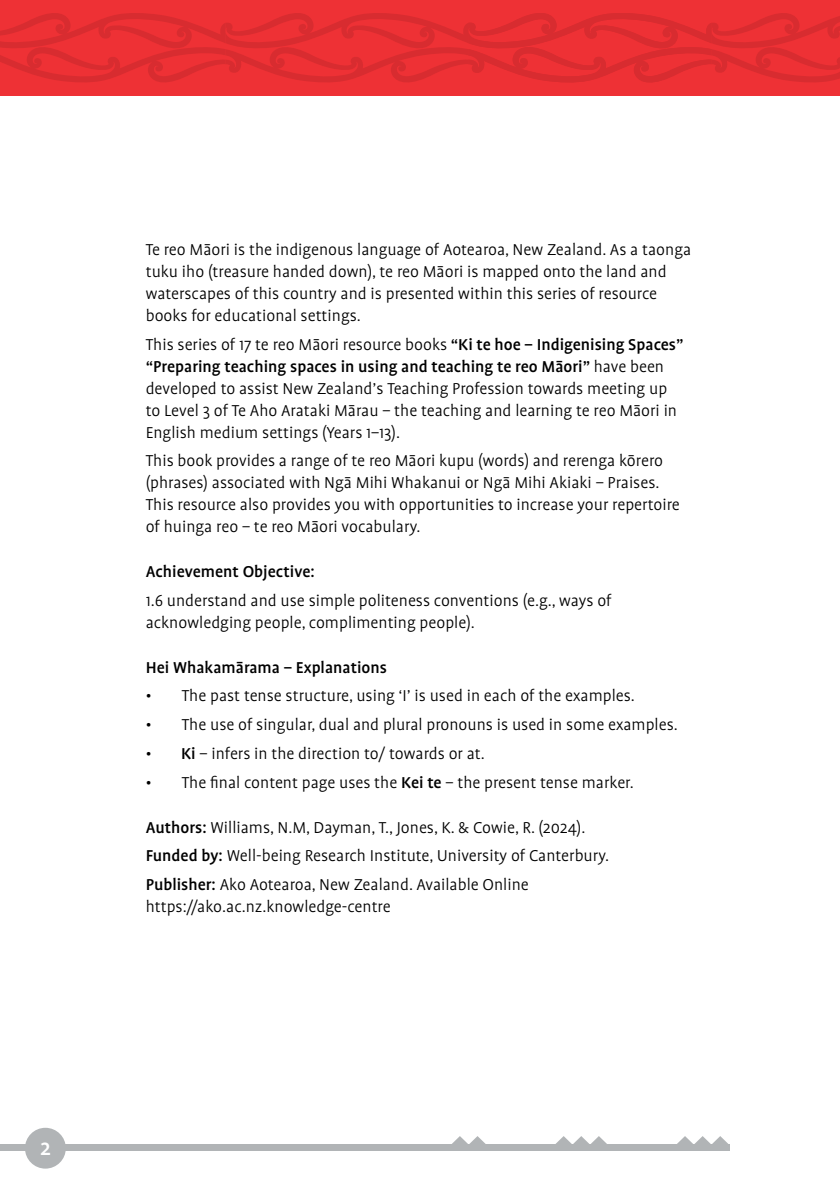
<style>
.page{position:relative;width:840px;height:1191px;background:#fff}
.page>*{position:absolute;margin:0;border:0;box-sizing:border-box;transform-origin:0 0}
.t1{font:500 24px "Profile Pro";color:#fff}
.t2{font:300 18px/22px "Profile Pro";color:#000}
.t3{font:500 18px "Profile Pro";color:#000}
.s1{font-weight:500}
</style>
<div class="page">
<div style="left:0;top:1144px;width:728px;height:7px;background:#b1b4b6"></div>
<svg style="left:677px;top:1136px;width:51px;height:8px"></svg>
<svg style="left:555px;top:1136px;width:52px;height:8px"></svg>
<svg style="left:452px;top:1136px;width:34px;height:8px"></svg>
<div style="left:0;top:0;width:839px;height:96px;background:#ee3135"></div>
<svg style="left:0;top:13px;width:839px;height:70px"></svg>
<div style="left:25px;top:1127px;width:41px;height:41px;background:#b1b4b6;border-radius:50%"></div>
<h1 class="t1" style="left:40px;top:1133px;width:12px">2</h1>
<p class="t2" style="left:146px;top:239px;width:546px">Te reo Māori is the indigenous language of Aotearoa, New Zealand. As a taonga tuku iho (treasure handed down), te reo Māori is mapped onto the land and waterscapes of this country and is presented within this series of resource books for educational settings.</p>
<p class="t2" style="left:146px;top:334px;width:539px">This series of 17 te reo Māori resource books <span class="s1">“Ki te hoe – Indigenising Spaces” “Preparing teaching spaces in using and teaching te reo Māori”</span> have been developed to assist New Zealand’s Teaching Profession towards meeting up to Level 3 of Te Aho Arataki Mārau – the teaching and learning te reo Māori in English medium settings (Years 1–13).</p>
<p class="t2" style="left:146px;top:450px;width:535px">This book provides a range of te reo Māori kupu (words) and rerenga kōrero (phrases) associated with Ngā Mihi Whakanui or Ngā Mihi Akiaki – Praises.<br>This resource also provides you with opportunities to increase your repertoire of huinga reo – te reo Māori vocabulary.</p>
<p class="t3" style="left:146px;top:561px;width:170px">Achievement Objective:</p>
<p class="t2" style="left:146px;top:590px;width:467px">1.6 understand and use simple politeness conventions (e.g., ways of acknowledging people, complimenting people).</p>
<p class="t3" style="left:146px;top:656px;width:243px">Hei Whakamārama – Explanations</p>
<p class="t2" style="left:146px;top:685px;width:490px">• The past tense structure, using ‘I’ is used in each of the examples.</p>
<p class="t2" style="left:146px;top:714px;width:533px">• The use of singular, dual and plural pronouns is used in some examples.</p>
<p class="t2" style="left:146px;top:743px;width:340px">• <span class="s1">Ki</span> – infers in the direction to/ towards or at.</p>
<p class="t2" style="left:146px;top:772px;width:489px">• The final content page uses the <span class="s1">Kei te</span> – the present tense marker.</p>
<p class="t2" style="left:146px;top:813px;width:465px;line-height:28.8px"><span class="s1">Authors:</span> Williams, N.M, Dayman, T., Jones, K. &amp; Cowie, R. (2024).<br><span class="s1">Funded by:</span> Well-being Research Institute, University of Canterbury.<br><span class="s1">Publisher:</span> Ako Aotearoa, New Zealand. Available Online</p>
<p class="t2" style="left:146px;top:896px;width:246px">https://ako.ac.nz.knowledge-centre</p>
</div>
